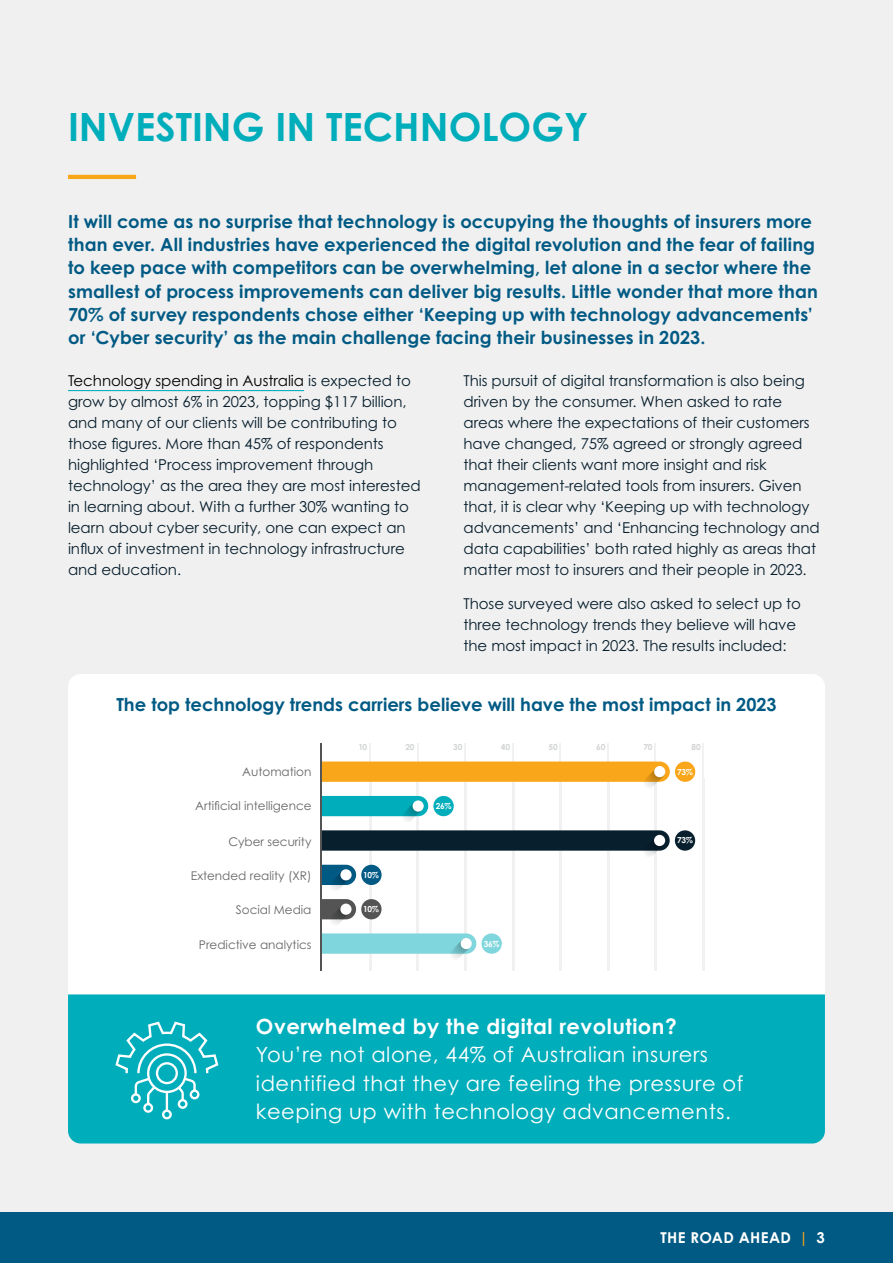
<style>
.page{position:relative;width:893px;height:1263px;background:#fff}
.page>*{position:absolute;margin:0;border:0;box-sizing:border-box;transform-origin:0 0}
.t1{font:700 39px "Century Gothic Pro";color:#00adbb}
.t2{font:21px/28.5px "Century Gothic Pro";letter-spacing:.025em;color:#fff}
.t3{font:700 21px "Century Gothic Pro";letter-spacing:.025em;color:#fff}
.t4{font:700 18px/23.2px "Century Gothic Pro";letter-spacing:.005em;color:#005a84}
.t5{font:15px/21px "Century Gothic Pro";letter-spacing:-.005em;color:#081f2d}
.t6{font:700 15px "Century Gothic Pro";letter-spacing:.025em;color:#fff}
.t7{font:12px "Century Gothic Pro";color:#686766}
.t8{font:700 8.25px "Century Gothic Pro";letter-spacing:-.04em;color:#fff}
.t9{font:700 8.25px "Century Gothic Pro";color:#d1d3d4}
.s1{color:#000}
.s2{color:#faa61a}
</style>
<div class="page">
<div style="left:0;top:0;width:893px;height:1212px;background:#f0f0f0"></div>
<hr style="left:68px;top:175px;width:68px;height:4px;background:#faa61a">
<hr style="left:68px;top:390px;width:236px;height:1px;background:#00adbb">
<div style="left:68px;top:674px;width:757px;height:351px;background:#fff;border-radius:13px"></div>
<div style="left:68px;top:994px;width:757px;height:149px;background:#00adbb"></div>
<svg style="left:114px;top:1020px;width:106px;height:100px;background:#27b9c5"></svg>
<hr style="left:702px;top:744px;width:2px;height:227px;background:#f1f1f2">
<hr style="left:655px;top:744px;width:1px;height:227px;background:#f1f1f2">
<hr style="left:607px;top:744px;width:2px;height:227px;background:#f1f1f2">
<hr style="left:512px;top:744px;width:2px;height:227px;background:#f1f1f2">
<hr style="left:559px;top:744px;width:2px;height:227px;background:#f1f1f2">
<hr style="left:464px;top:744px;width:2px;height:227px;background:#f1f1f2">
<hr style="left:417px;top:744px;width:1px;height:227px;background:#f1f1f2">
<hr style="left:369px;top:744px;width:2px;height:227px;background:#f1f1f2">
<hr style="left:655px;top:778px;width:2px;height:193px;background:#f1f1f2">
<hr style="left:559px;top:778px;width:3px;height:193px;background:#f1f1f2">
<hr style="left:464px;top:778px;width:3px;height:193px;background:#f1f1f2">
<hr style="left:417px;top:778px;width:2px;height:193px;background:#f1f1f2">
<svg style="left:322px;top:761px;width:348px;height:28px"></svg>
<div style="left:654px;top:766px;width:11px;height:11px;background:#fff;border-radius:50%"></div>
<div style="left:675px;top:761px;width:20px;height:21px;background:#faa61a;border-radius:50%"></div>
<svg style="left:322px;top:796px;width:106px;height:27px"></svg>
<div style="left:413px;top:800px;width:11px;height:12px;background:#fff;border-radius:50%"></div>
<div style="left:433px;top:796px;width:21px;height:20px;background:#00adbb;border-radius:50%"></div>
<svg style="left:322px;top:830px;width:348px;height:28px"></svg>
<div style="left:654px;top:835px;width:11px;height:11px;background:#fff;border-radius:50%"></div>
<div style="left:675px;top:830px;width:20px;height:21px;background:#081f2d;border-radius:50%"></div>
<svg style="left:322px;top:865px;width:34px;height:25px"></svg>
<div style="left:340px;top:869px;width:12px;height:11px;background:#fff;border-radius:50%"></div>
<div style="left:361px;top:865px;width:21px;height:20px;background:#005a84;border-radius:50%"></div>
<svg style="left:322px;top:899px;width:34px;height:25px"></svg>
<div style="left:340px;top:903px;width:12px;height:12px;background:#fff;border-radius:50%"></div>
<div style="left:361px;top:899px;width:21px;height:20px;background:#535453;border-radius:50%"></div>
<svg style="left:322px;top:933px;width:154px;height:27px"></svg>
<div style="left:461px;top:938px;width:11px;height:11px;background:#fff;border-radius:50%"></div>
<div style="left:481px;top:933px;width:21px;height:21px;background:#80d6dd;border-radius:50%"></div>
<hr style="left:320px;top:744px;width:2px;height:227px;background:#535453">
<div style="left:0;top:1212px;width:893px;height:51px;background:#005a84"></div>
<h1 class="t1" style="left:68px;top:102px;width:522px">INVESTING IN TECHNOLOGY</h1>
<p class="t4" style="left:68px;top:209px;width:751px">It will come as no surprise that technology is occupying the thoughts of insurers more than ever. All industries have experienced the digital revolution and the fear of failing to keep pace with competitors can be overwhelming, let alone in a sector where the smallest of process improvements can deliver big results. Little wonder that more than 70% of survey respondents chose either ‘Keeping up with technology advancements’ or ‘Cyber security’ as the main challenge facing their businesses in 2023.</p>
<p class="t5" style="left:68px;top:370px;width:354px"><span class="s1">Technology spending in Australia</span> is expected to grow by almost 6% in 2023, topping $117 billion, and many of our clients will be contributing to those figures. More than 45% of respondents highlighted ‘Process improvement through technology’ as the area they are most interested in learning about. With a further 30% wanting to learn about cyber security, one can expect an influx of investment in technology infrastructure and education.</p>
<p class="t5" style="left:463px;top:370px;width:358px">This pursuit of digital transformation is also being driven by the consumer. When asked to rate areas where the expectations of their customers have changed, 75% agreed or strongly agreed that their clients want more insight and risk management-related tools from insurers. Given that, it is clear why ‘Keeping up with technology advancements’ and ‘Enhancing technology and data capabilities’ both rated highly as areas that matter most to insurers and their people in 2023.</p>
<p class="t5" style="left:463px;top:593px;width:339px">Those surveyed were also asked to select up to three technology trends they believe will have the most impact in 2023. The results included:</p>
<p class="t4" style="left:116px;top:693px;width:662px">The top technology trends carriers believe will have the most impact in 2023</p>
<p class="t7" style="left:242px;top:765px;width:71px">Automation</p>
<p class="t7" style="left:195px;top:799px;width:118px">Artificial intelligence</p>
<p class="t7" style="left:228px;top:834px;width:85px">Cyber security</p>
<p class="t7" style="left:191px;top:868px;width:122px">Extended reality (XR)</p>
<p class="t7" style="left:236px;top:902px;width:77px">Social Media</p>
<p class="t7" style="left:199px;top:937px;width:114px">Predictive analytics</p>
<p class="t9" style="left:358px;top:742px;width:10px">10</p>
<p class="t9" style="left:405px;top:742px;width:11px">20</p>
<p class="t9" style="left:453px;top:742px;width:11px">30</p>
<p class="t9" style="left:501px;top:742px;width:11px">40</p>
<p class="t9" style="left:548px;top:742px;width:11px">50</p>
<p class="t9" style="left:596px;top:742px;width:11px">60</p>
<p class="t9" style="left:643px;top:742px;width:11px">70</p>
<p class="t9" style="left:691px;top:742px;width:11px">80</p>
<p class="t8" style="left:677px;top:766px;width:17px">73%</p>
<p class="t8" style="left:436px;top:801px;width:17px">26%</p>
<p class="t8" style="left:677px;top:835px;width:17px">73%</p>
<p class="t8" style="left:363px;top:870px;width:17px">10%</p>
<p class="t8" style="left:363px;top:904px;width:17px">10%</p>
<p class="t8" style="left:484px;top:938px;width:17px">36%</p>
<h2 class="t3" style="left:256px;top:1013px;width:422px">Overwhelmed by the digital revolution?</h2>
<h2 class="t2" style="left:256px;top:1040px;width:489px">You’re not alone, 44% of Australian insurers identified that they are feeling the pressure of keeping up with technology advancements.</h2>
<p class="t6" style="left:660px;top:1228px;width:166px">THE ROAD AHEAD <span class="s2">|</span> 3</p>
</div>
